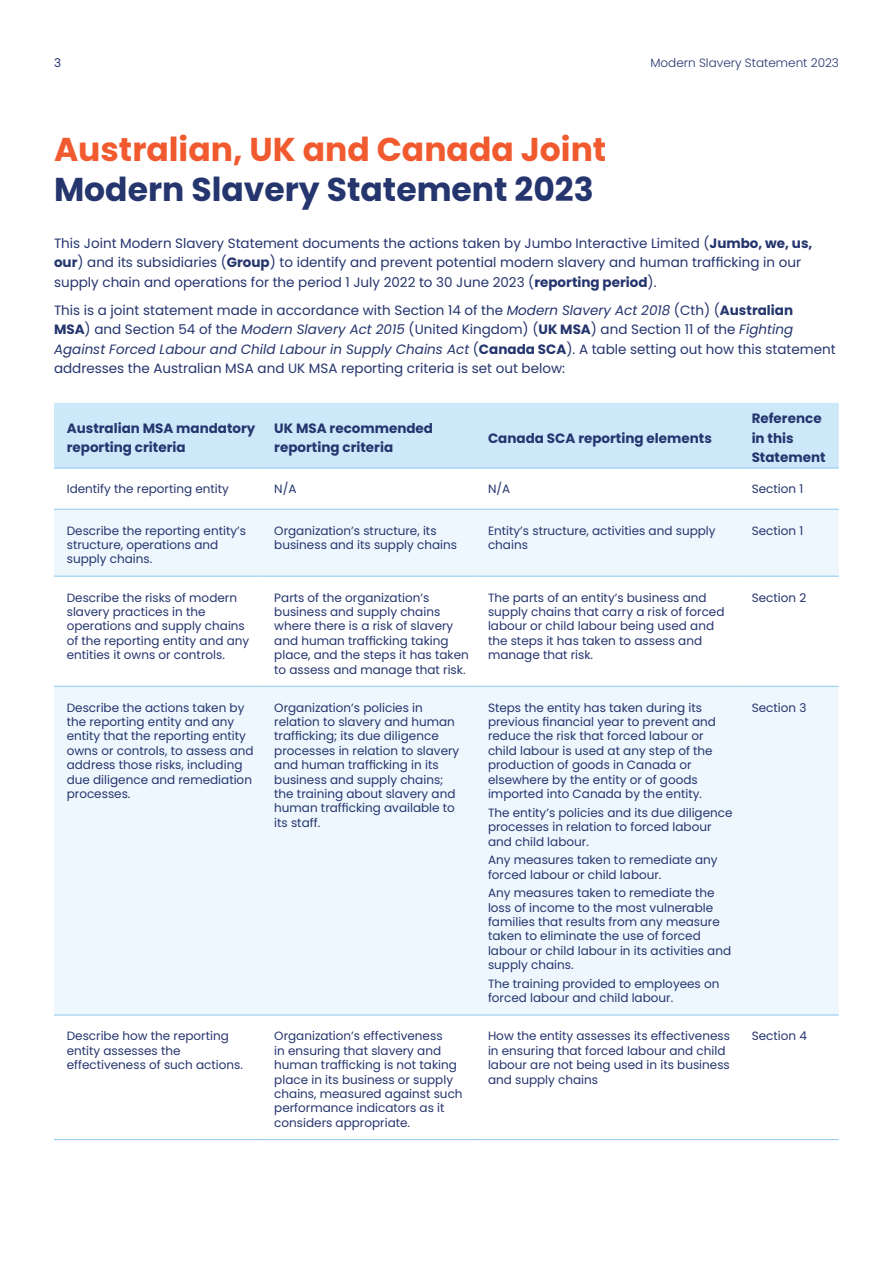
<style>
.page{position:relative;width:893px;height:1263px;background:#fff}
.page>*{position:absolute;margin:0;border:0;box-sizing:border-box;transform-origin:0 0}
.t1{font:700 33px "Poppins";color:#f15a2f}
.t2{font:700 33px "Poppins";color:#25356e}
.t3{font:13.5px/19.5px "Poppins";color:#25356e}
.t4{font:700 13.5px/19.5px "Poppins";color:#25356e}
.t5{font:12px/14.4px "Poppins";color:#25356e}
.t6{font:300 12px "Poppins";color:#25356e}
.s1{font-weight:700}
.s2{font-style:italic}
</style>
<div class="page">
<div style="left:54px;top:403px;width:785px;height:65px;background:#cde8f9"></div>
<svg style="left:54px;top:510px;width:785px;height:505px;fill:#eef7fd"></svg>
<hr style="left:54px;top:509px;width:207px;height:1px;background:#8ac8ee">
<hr style="left:261px;top:509px;width:214px;height:1px;background:#8ac8ee">
<hr style="left:475px;top:509px;width:264px;height:1px;background:#8ac8ee">
<hr style="left:739px;top:509px;width:100px;height:1px;background:#8ac8ee">
<hr style="left:54px;top:576px;width:207px;height:1px;background:#8ac8ee">
<hr style="left:261px;top:576px;width:214px;height:1px;background:#8ac8ee">
<hr style="left:475px;top:576px;width:264px;height:1px;background:#8ac8ee">
<hr style="left:739px;top:576px;width:100px;height:1px;background:#8ac8ee">
<hr style="left:54px;top:686px;width:207px;height:1px;background:#8ac8ee">
<hr style="left:261px;top:686px;width:214px;height:1px;background:#8ac8ee">
<hr style="left:475px;top:686px;width:264px;height:1px;background:#8ac8ee">
<hr style="left:739px;top:686px;width:100px;height:1px;background:#8ac8ee">
<hr style="left:54px;top:1015px;width:207px;height:1px;background:#8ac8ee">
<hr style="left:261px;top:1015px;width:214px;height:1px;background:#8ac8ee">
<hr style="left:475px;top:1015px;width:264px;height:1px;background:#8ac8ee">
<hr style="left:739px;top:1015px;width:100px;height:1px;background:#8ac8ee">
<hr style="left:54px;top:1139px;width:207px;height:1px;background:#8ac8ee">
<hr style="left:261px;top:1139px;width:214px;height:1px;background:#8ac8ee">
<hr style="left:475px;top:1139px;width:264px;height:1px;background:#8ac8ee">
<hr style="left:739px;top:1139px;width:100px;height:1px;background:#8ac8ee">
<hr style="left:54px;top:468px;width:207px;height:1px;background:#8ac8ee">
<hr style="left:261px;top:468px;width:214px;height:1px;background:#8ac8ee">
<hr style="left:475px;top:468px;width:264px;height:1px;background:#8ac8ee">
<hr style="left:739px;top:468px;width:100px;height:1px;background:#8ac8ee">
<p class="t5" style="left:54px;top:55px;width:9px">3</p>
<p class="t6" style="left:650px;top:55px;width:190px">Modern Slavery Statement 2023</p>
<h1 class="t1" style="left:54px;top:130px;width:554px">Australian, UK and Canada Joint</h1>
<h1 class="t2" style="left:54px;top:170px;width:541px">Modern Slavery Statement 2023</h1>
<p class="t3" style="left:54px;top:233px;width:760px">This Joint Modern Slavery Statement documents the actions taken by Jumbo Interactive Limited (<span class="s1">Jumbo, we, us, our</span>) and its subsidiaries (<span class="s1">Group</span>) to identify and prevent potential modern slavery and human trafficking in our supply chain and operations for the period 1 July 2022 to 30 June 2023 (<span class="s1">reporting period</span>).</p>
<p class="t3" style="left:54px;top:300px;width:783px">This is a joint statement made in accordance with Section 14 of the <span class="s2">Modern Slavery Act 2018</span> (Cth) (<span class="s1">Australian<br>MSA</span>) and Section 54 of the <span class="s2">Modern Slavery Act 2015</span> (United Kingdom) (<span class="s1">UK MSA</span>) and Section 11 of the <span class="s2">Fighting Against Forced Labour and Child Labour in Supply Chains Act</span> (<span class="s1">Canada SCA</span>). A table setting out how this statement addresses the Australian MSA and UK MSA reporting criteria is set out below:</p>
<p class="t4" style="left:67px;top:418px;width:190px">Australian MSA mandatory reporting criteria</p>
<p class="t4" style="left:274px;top:418px;width:160px">UK MSA recommended reporting criteria</p>
<p class="t4" style="left:488px;top:428px;width:225px">Canada SCA reporting elements</p>
<p class="t4" style="left:752px;top:409px;width:75px">Reference in this<br>Statement</p>
<p class="t5" style="left:67px;top:482px;width:164px">Identify the reporting entity</p>
<p class="t5" style="left:274px;top:482px;width:24px">N/A</p>
<p class="t5" style="left:488px;top:482px;width:24px">N/A</p>
<p class="t5" style="left:752px;top:482px;width:53px">Section 1</p>
<p class="t5" style="left:67px;top:523px;width:181px">Describe the reporting entity’s structure, operations and supply chains.</p>
<p class="t5" style="left:274px;top:523px;width:184px">Organization’s structure, its business and its supply chains</p>
<p class="t5" style="left:488px;top:523px;width:229px">Entity’s structure, activities and supply chains</p>
<p class="t5" style="left:752px;top:523px;width:53px">Section 1</p>
<p class="t5" style="left:67px;top:590px;width:184px">Describe the risks of modern slavery practices in the operations and supply chains of the reporting entity and any entities it owns or controls.</p>
<p class="t5" style="left:274px;top:590px;width:196px">Parts of the organization’s business and supply chains where there is a risk of slavery and human trafficking taking place, and the steps it has taken to assess and manage that risk.</p>
<p class="t5" style="left:488px;top:590px;width:238px">The parts of an entity’s business and supply chains that carry a risk of forced labour or child labour being used and the steps it has taken to assess and manage that risk.</p>
<p class="t5" style="left:752px;top:590px;width:56px">Section 2</p>
<p class="t5" style="left:67px;top:700px;width:188px">Describe the actions taken by the reporting entity and any entity that the reporting entity owns or controls, to assess and address those risks, including due diligence and remediation processes.</p>
<p class="t5" style="left:274px;top:700px;width:187px">Organization’s policies in relation to slavery and human trafficking; its due diligence processes in relation to slavery and human trafficking in its business and supply chains; the training about slavery and human trafficking available to its staff.</p>
<p class="t5" style="left:488px;top:700px;width:229px">Steps the entity has taken during its previous financial year to prevent and reduce the risk that forced labour or child labour is used at any step of the production of goods in Canada or elsewhere by the entity or of goods imported into Canada by the entity.</p>
<p class="t5" style="left:752px;top:700px;width:56px">Section 3</p>
<p class="t5" style="left:488px;top:805px;width:246px">The entity’s policies and its due diligence processes in relation to forced labour and child labour.</p>
<p class="t5" style="left:488px;top:853px;width:231px">Any measures taken to remediate any forced labour or child labour.</p>
<p class="t5" style="left:488px;top:886px;width:245px">Any measures taken to remediate the loss of income to the most vulnerable families that results from any measure taken to eliminate the use of forced labour or child labour in its activities and supply chains.</p>
<p class="t5" style="left:488px;top:976px;width:233px">The training provided to employees on forced labour and child labour.</p>
<p class="t5" style="left:67px;top:1029px;width:178px">Describe how the reporting entity assesses the effectiveness of such actions.</p>
<p class="t5" style="left:274px;top:1029px;width:190px">Organization’s effectiveness<br>in ensuring that slavery and human trafficking is not taking place in its business or supply chains, measured against such performance indicators as it considers appropriate.</p>
<p class="t5" style="left:488px;top:1029px;width:243px">How the entity assesses its effectiveness in ensuring that forced labour and child labour are not being used in its business and supply chains</p>
<p class="t5" style="left:752px;top:1029px;width:57px">Section 4</p>
</div>
